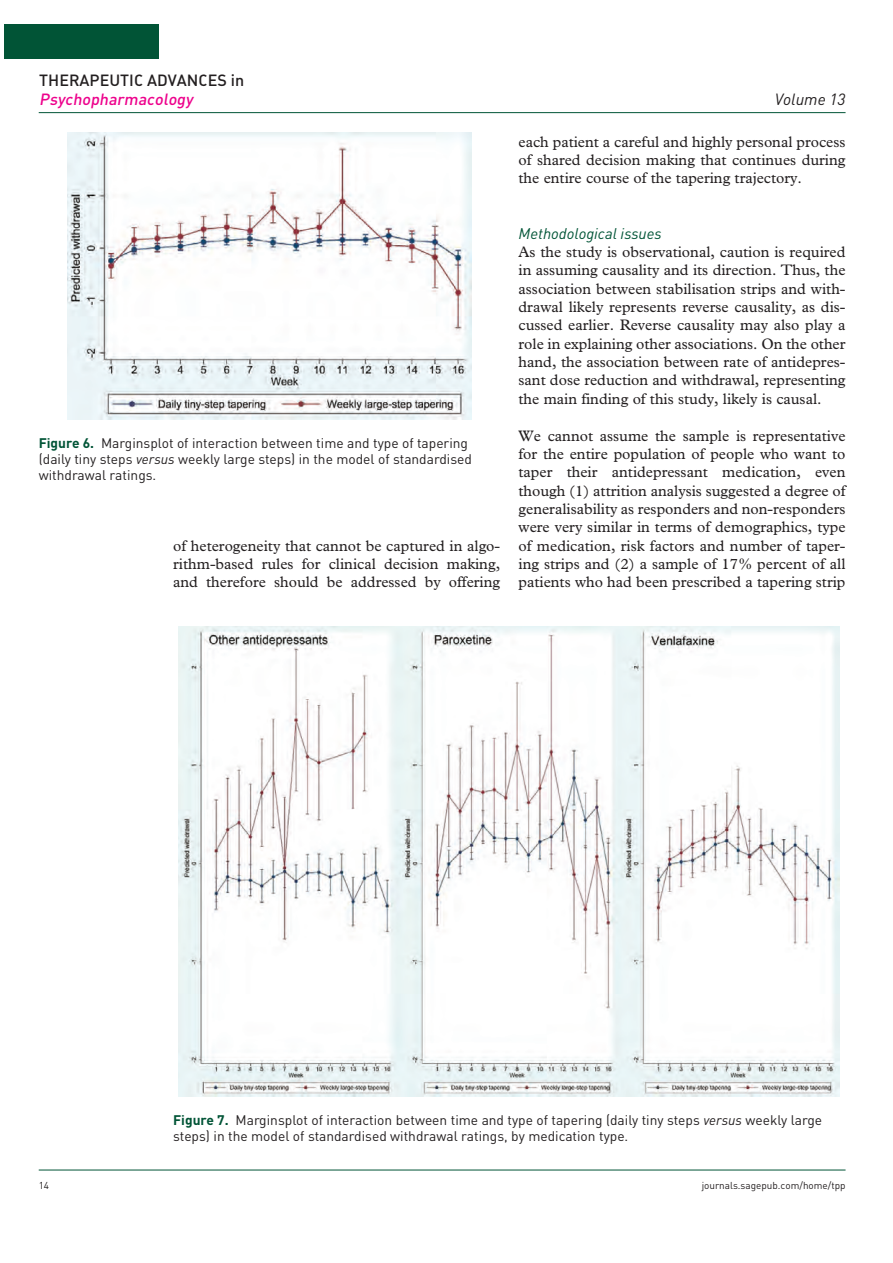
<style>
.page{position:relative;width:893px;height:1263px;background:#fff}
.page>*{position:absolute;margin:0;border:0;box-sizing:border-box;transform-origin:0 0}
.t1{font:16.05px "DIN Medium Alternate";color:#231f20}
.t2{font:italic 16.05px "DIN Medium Alternate";color:#ed028c}
.t3{font:italic 16.05px "DIN";color:#231f20}
.t4{font:15.3px/18.3px "Plantin Std";color:#231f20;text-align:justify}
.t5{font:italic 15.3px "DIN";color:#015436}
.t6{font:13.8px/16px "DIN";color:#231f20}
.t7{font:9.9px "DIN";color:#231f20}
.s1{font-weight:700;color:#015436}
.s2{font-style:italic}
</style>
<div class="page">
<hr style="left:39px;top:112px;width:806px;height:1px;background:#015436">
<hr style="left:39px;top:1170px;width:806px;height:1px;background:#015436">
<div style="left:4px;top:24px;width:154px;height:35px;background:#015436"></div>
<img style="left:67px;top:132px;width:404px;height:287px">
<img style="left:179px;top:626px;width:661px;height:471px">
<p class="t1" style="left:39px;top:71px;width:206px">THERAPEUTIC ADVANCES in</p>
<p class="t2" style="left:39px;top:90px;width:155px">Psychopharmacology</p>
<p class="t6" style="left:39px;top:436px;width:435px"><span class="s1">Figure 6.</span> Marginsplot of interaction between time and type of tapering (daily tiny steps <span class="s2">versus</span> weekly large steps) in the model of standardised withdrawal ratings.</p>
<p class="t4" style="left:173px;top:537px;width:328px">of heterogeneity that cannot be captured in algo&shy;rithm-based rules for clinical decision making, and therefore should be addressed by offering</p>
<p class="t3" style="left:775px;top:93px;width:72px">Volume 13</p>
<p class="t4" style="left:518px;top:134px;width:328px">each patient a careful and highly personal process of shared decision making that continues during the entire course of the tapering trajectory.</p>
<p class="t5" style="left:518px;top:228px;width:145px">Methodological issues</p>
<p class="t4" style="left:518px;top:244px;width:328px">As the study is observational, caution is required in assuming causality and its direction. Thus, the association between stabilisation strips and with&shy;drawal likely represents reverse causality, as dis&shy;cussed earlier. Reverse causality may also play a role in explaining other associations. On the other hand, the association between rate of antidepres&shy;sant dose reduction and withdrawal, representing the main finding of this study, likely is causal.</p>
<p class="t4" style="left:518px;top:427px;width:328px">We cannot assume the sample is representative for the entire population of people who want to taper their antidepressant medication, even though (1) attrition analysis suggested a degree of generalisability as responders and non-responders were very similar in terms of demographics, type of medication, risk factors and number of taper&shy;ing strips and (2) a sample of 17% percent of all patients who had been prescribed a tapering strip</p>
<p class="t6" style="left:173px;top:1114px;width:650px"><span class="s1">Figure 7.</span> Marginsplot of interaction between time and type of tapering (daily tiny steps <span class="s2">versus</span> weekly large steps) in the model of standardised withdrawal ratings, by medication type.</p>
<p class="t7" style="left:39px;top:1182px;width:12px">14</p>
<p class="t7" style="left:702px;top:1182px;width:145px">journals.sagepub.com/home/tpp</p>
</div>
